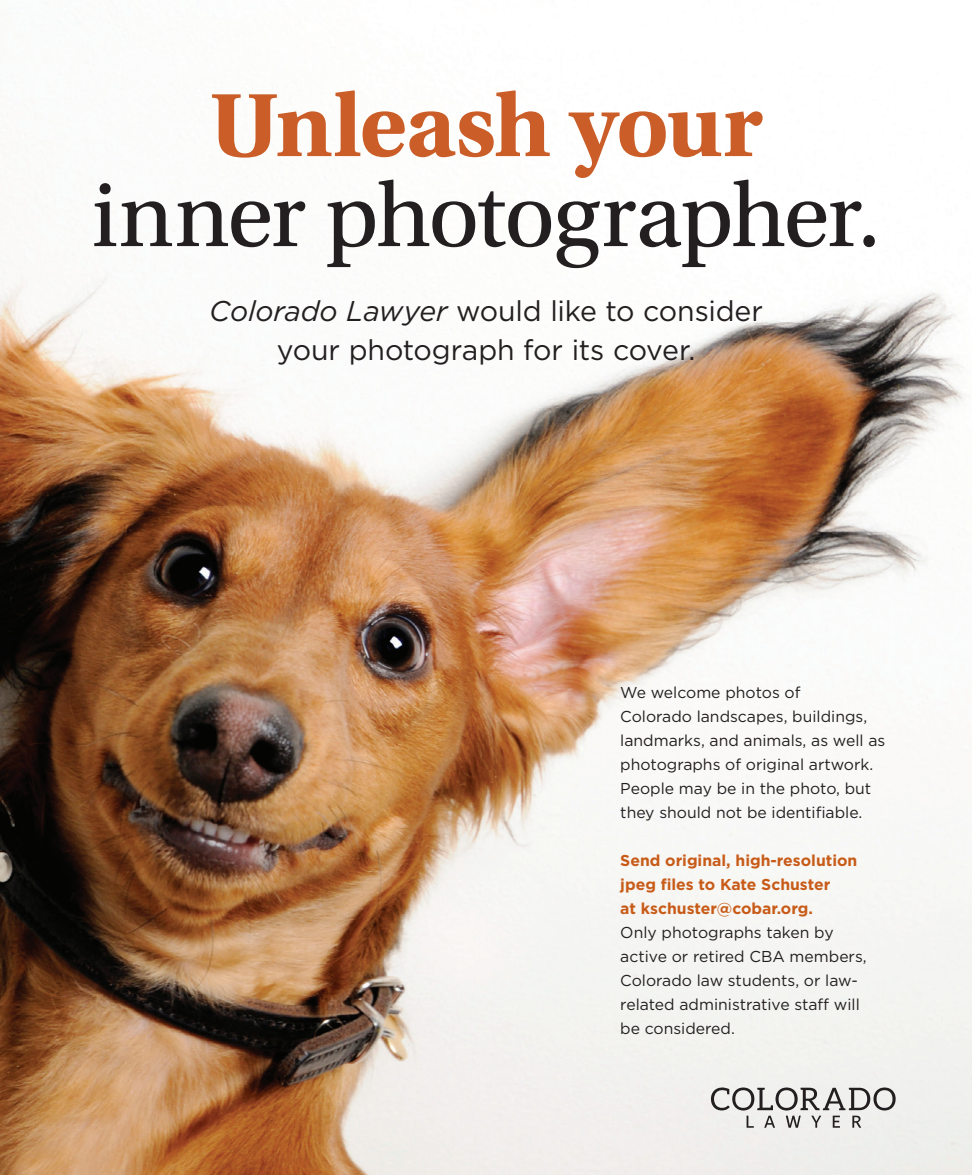
<style>
.page{position:relative;width:972px;height:1175px;background:#fff}
.page>*{position:absolute;margin:0;border:0;box-sizing:border-box;transform-origin:0 0}
.t1{font:94.5px/90px "Utopia Std";letter-spacing:-.025em;color:#231f20;text-align:center}
.t2{font:28.5px/39px "Gotham";letter-spacing:-.01em;color:#231f20;text-align:center}
.t3{font:15.75px/24px "Gotham";color:#231f20}
.s1{font-weight:700;color:#cb5e28}
.s2{font-style:italic}
.s3{font-weight:700;color:#c85b18}
</style>
<div class="page">
<img style="left:0;top:88px;width:972px;height:1086px">
<svg style="left:711px;top:1087px;width:185px;height:40px;background:#c3c2c1"></svg>
<p class="t1" style="left:92px;top:82px;width:790px"><span class="s1">Unleash your </span>inner photographer.</p>
<p class="t2" style="left:209px;top:291px;width:555px"><span class="s2">Colorado Lawyer</span> would like to consider your photograph for its cover.</p>
<p class="t3" style="left:620px;top:680px;width:267px">We welcome photos of<br>Colorado landscapes, buildings, landmarks, and animals, as well as photographs of original artwork.<br>People may be in the photo, but they should not be identifiable.</p>
<p class="t3" style="left:620px;top:848px;width:248px"><span class="s3">Send original, high-resolution jpeg files to Kate Schuster<br>at kschuster@cobar.org.<br></span>Only photographs taken by active or retired CBA members,<br>Colorado law students, or law&shy;related administrative staff will be considered.</p>
</div>
